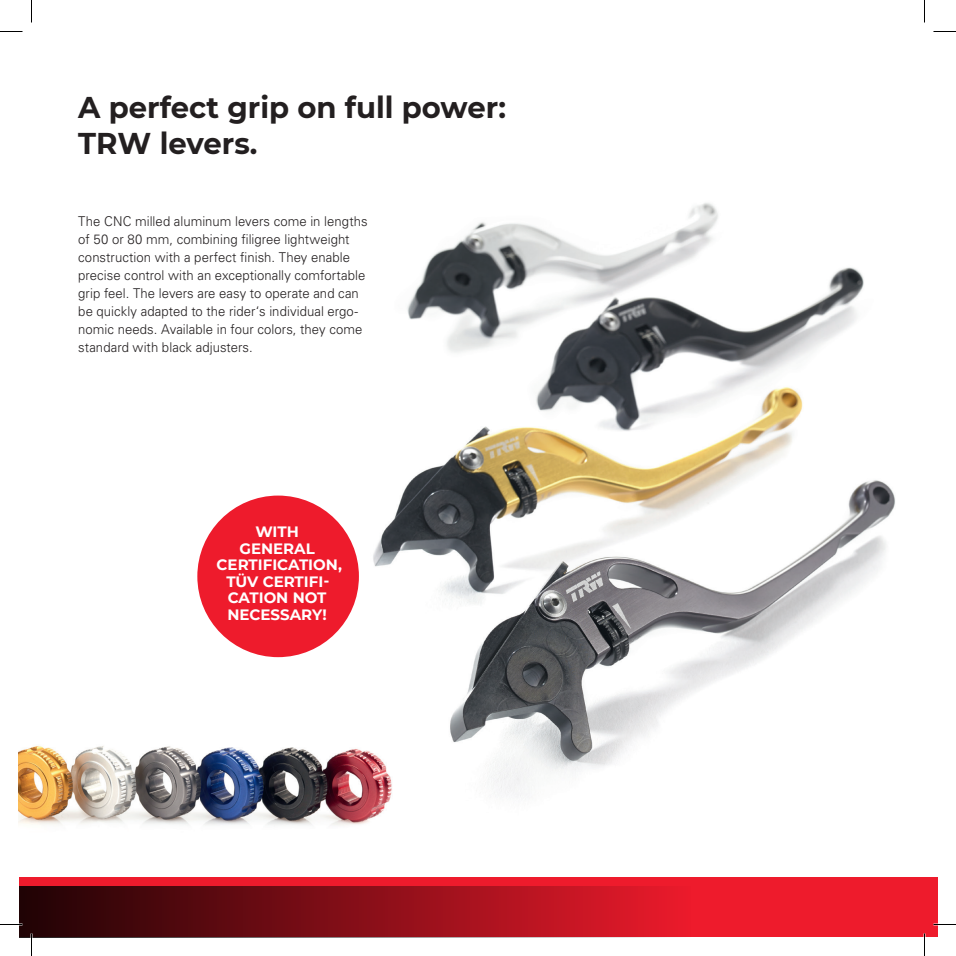
<style>
.page{position:relative;width:956px;height:956px;background:#fff}
.page>*{position:absolute;margin:0;border:0;box-sizing:border-box;transform-origin:0 0}
.t1{font:700 30px/36px "Montserrat";color:#231f20}
.t2{font:700 15px/16.5px "Montserrat";color:#fff;text-align:center}
.t3{font:300 13.5px/18px "Univers LT Pro 45";letter-spacing:.005em;color:#231f20}
</style>
<div class="page">
<img style="left:285px;top:203px;width:639px;height:675px">
<div style="left:19px;top:878px;width:918px;height:59px;background:#ee1b2c"></div>
<div style="left:19px;top:886px;width:672px;height:51px;background:linear-gradient(to right,#1f0204,#ec1a2b)"></div>
<img style="left:19px;top:729px;width:391px;height:145px">
<div style="left:197px;top:496px;width:162px;height:161px;background:#ee1b2c;border-radius:50%"></div>
<hr style="left:0;top:923px;width:22px;height:2px;background:#fff">
<hr style="left:933px;top:923px;width:23px;height:2px;background:#fff">
<hr style="left:923px;top:933px;width:2px;height:23px;background:#fff">
<svg style="left:0;top:31px;width:22px;height:1px"></svg>
<svg style="left:933px;top:31px;width:23px;height:1px"></svg>
<svg style="left:0;top:924px;width:22px;height:1px"></svg>
<svg style="left:933px;top:924px;width:23px;height:1px"></svg>
<svg style="left:31px;top:0;width:1px;height:23px"></svg>
<svg style="left:31px;top:933px;width:1px;height:23px"></svg>
<svg style="left:924px;top:0;width:1px;height:23px"></svg>
<svg style="left:924px;top:933px;width:1px;height:23px"></svg>
<h1 class="t1" style="left:78px;top:87px;width:429px">A perfect grip on full power:<br>TRW levers.</h1>
<p class="t3" style="left:78px;top:211px;width:291px">The CNC milled aluminum levers come in lengths of 50 or 80 mm, combining filigree lightweight construction with a perfect finish. They enable precise control with an exceptionally comfortable grip feel. The levers are easy to operate and can be quickly adapted to the rider‘s individual ergo&shy;nomic needs. Available in four colors, they come standard with black adjusters.</p>
<p class="t2" style="left:217px;top:523px;width:127px">WITH<br>GENERAL<br>CERTIFICATION,<br>TÜV CERTIFI-<br>CATION NOT<br>NECESSARY!</p>
</div>
